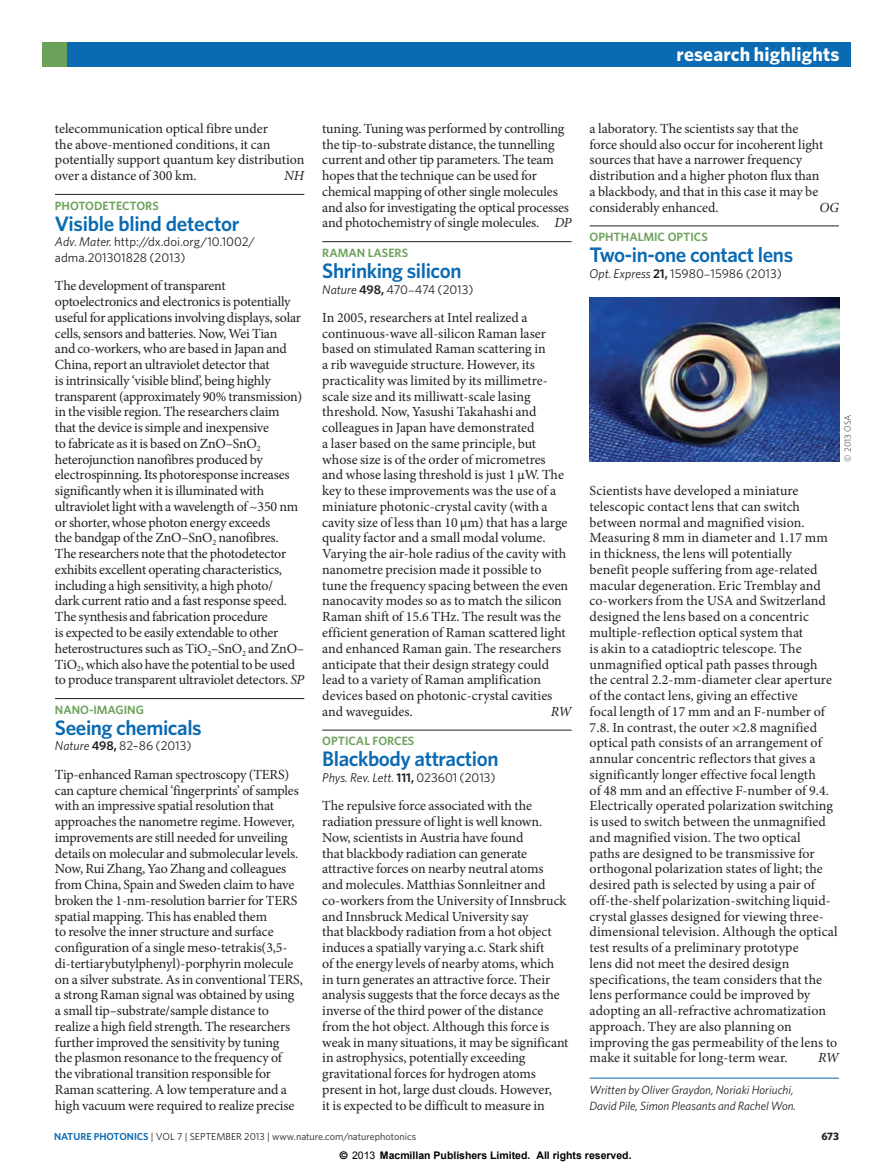
<style>
.page{position:relative;width:893px;height:1174px;background:#fff}
.page>*{position:absolute;margin:0;border:0;box-sizing:border-box;transform-origin:0 0}
.Title{font:600 21px "Whitney";letter-spacing:-.02em;color:#0a6ab2}
.t1{font:700 19.5px "Whitney";letter-spacing:.01em;color:#fff}
.Body_first{font:13.95px/15.8px "Minion Pro";letter-spacing:-.005em;color:#231f20}
.Body_first-2{font:italic 13.95px "Minion Pro";letter-spacing:-.03em;color:#231f20}
.Journal_DOI_ref{font:12.75px/15.8px "Whitney";color:#231f20}
.Journal_DOI_ref-2{font:italic 12.75px "Whitney";letter-spacing:-.01em;color:#231f20}
.Journal_DOI_ref-3{font:12.75px "Whitney";letter-spacing:-.02em;color:#231f20}
.Author_information{font:italic 12px/15.8px "Whitney";color:#231f20}
.Subject_w_rule{font:600 12px "Whitney";color:#6ca15a}
.t2{font:700 10.8px "Whitney";color:#231f20}
.t3{font:700 10.5px "Arial";color:#000}
.t4{font:10.2px "Whitney";color:#231f20}
.Picture_credit{font:300 9px "Whitney";color:#231f20}
.s1{font-style:italic}
.s2{font-weight:600}
.s3{font-family:"Minion Pro"}
.s4{font-weight:600;font-style:normal}
.s5{font-style:normal}
.s6{font-weight:600;color:#0a6ab2}
.s7{font-family:"Helvetica"}
.s8{font-weight:400}
</style>
<div class="page">
<div style="left:43px;top:43px;width:807px;height:24px;background:#0a6ab2"></div>
<div style="left:43px;top:43px;width:24px;height:24px;background:#6ca15a"></div>
<hr style="left:55px;top:194px;width:249px;height:1px;background:#231f20">
<hr style="left:55px;top:698px;width:249px;height:1px;background:#231f20">
<hr style="left:322px;top:241px;width:250px;height:1px;background:#231f20">
<hr style="left:322px;top:730px;width:250px;height:1px;background:#231f20">
<hr style="left:590px;top:226px;width:249px;height:1px;background:#231f20">
<hr style="left:590px;top:1078px;width:249px;height:1px;background:#0a6ab2">
<img style="left:590px;top:298px;width:249px;height:163px">
<p class="t1" style="left:677px;top:41px;width:164px">research highlights</p>
<p class="Body_first" style="left:55px;top:120px;width:251px">telecommunication optical fibre under<br>the above-mentioned conditions, it can potentially support quantum key distribution over a distance of 300 km.</p>
<p class="Body_first-2" style="left:284px;top:166px;width:22px">NH</p>
<p class="Subject_w_rule" style="left:55px;top:197px;width:105px">PHOTODETECTORS</p>
<p class="Title" style="left:55px;top:209px;width:186px">Visible blind detector</p>
<p class="Journal_DOI_ref" style="left:55px;top:234px;width:202px"><span class="s1">Adv. Mater.</span> http://dx.doi.org/10.1002/ adma.201301828 (2013)</p>
<p class="Body_first" style="left:55px;top:278px;width:251px">The development of transparent optoelectronics and electronics is potentially useful for applications involving displays, solar cells, sensors and batteries. Now, Wei Tian<br>and co-workers, who are based in Japan and China, report an ultraviolet detector that<br>is intrinsically ‘visible blind’, being highly transparent (approximately 90% transmission) in the visible region. The researchers claim that the device is simple and inexpensive<br>to fabricate as it is based on ZnO–SnO<sub>2 </sub>heterojunction nanofibres produced by electrospinning. Its photoresponse increases significantly when it is illuminated with ultraviolet light with a wavelength of ~350 nm or shorter, whose photon energy exceeds<br>the bandgap of the ZnO–SnO<sub>2</sub> nanofibres.<br>The researchers note that the photodetector exhibits excellent operating characteristics, including a high sensitivity, a high photo/<br>dark current ratio and a fast response speed.<br>The synthesis and fabrication procedure<br>is expected to be easily extendable to other heterostructures such as TiO<sub>2</sub>–SnO<sub>2</sub> and ZnO– TiO<sub>2</sub>, which also have the potential to be used to produce transparent ultraviolet detectors. <span class="s1">SP</span></p>
<p class="Subject_w_rule" style="left:55px;top:701px;width:91px">NANO-IMAGING</p>
<p class="Title" style="left:55px;top:713px;width:148px">Seeing chemicals</p>
<p class="Journal_DOI_ref" style="left:55px;top:738px;width:138px"><span class="s1">Nature</span> <span class="s2">498,</span> 82–86 (2013)</p>
<p class="Body_first" style="left:55px;top:766px;width:249px">Tip-enhanced Raman spectroscopy (TERS) can capture chemical ‘fingerprints’ of samples with an impressive spatial resolution that approaches the nanometre regime. However, improvements are still needed for unveiling details on molecular and submolecular levels.<br>Now, Rui Zhang, Yao Zhang and colleagues from China, Spain and Sweden claim to have broken the 1-nm-resolution barrier for TERS spatial mapping. This has enabled them<br>to resolve the inner structure and surface configuration of a single meso-tetrakis(3,5- di-tertiarybutylphenyl)-porphyrin molecule on a silver substrate. As in conventional TERS, a strong Raman signal was obtained by using a small tip–substrate/sample distance to realize a high field strength. The researchers further improved the sensitivity by tuning<br>the plasmon resonance to the frequency of<br>the vibrational transition responsible for Raman scattering. A low temperature and a high vacuum were required to realize precise</p>
<p class="Body_first" style="left:322px;top:120px;width:251px">tuning. Tuning was performed by controlling the tip-to-substrate distance, the tunnelling current and other tip parameters. The team hopes that the technique can be used for chemical mapping of other single molecules and also for investigating the optical processes and photochemistry of single molecules. <span class="s1">DP</span></p>
<p class="Subject_w_rule" style="left:322px;top:245px;width:87px">RAMAN LASERS</p>
<p class="Title" style="left:322px;top:256px;width:141px">Shrinking silicon</p>
<p class="Journal_DOI_ref-3" style="left:322px;top:281px;width:153px"><span class="s1">Nature</span> <span class="s2">498,</span> 470<span class="s3">–</span>474 (2013)</p>
<p class="Body_first" style="left:322px;top:309px;width:247px">In 2005, researchers at Intel realized a continuous-wave all-silicon Raman laser based on stimulated Raman scattering in<br>a rib waveguide structure. However, its practicality was limited by its millimetre&shy;scale size and its milliwatt-scale lasing threshold. Now, Yasushi Takahashi and colleagues in Japan have demonstrated<br>a laser based on the same principle, but whose size is of the order of micrometres and whose lasing threshold is just 1 μW. The key to these improvements was the use of a miniature photonic-crystal cavity (with a cavity size of less than 10 μm) that has a large quality factor and a small modal volume.<br>Varying the air-hole radius of the cavity with nanometre precision made it possible to tune the frequency spacing between the even nanocavity modes so as to match the silicon Raman shift of 15.6 THz. The result was the efficient generation of Raman scattered light and enhanced Raman gain. The researchers anticipate that their design strategy could lead to a variety of Raman amplification devices based on photonic-crystal cavities and waveguides.</p>
<p class="Body_first-2" style="left:551px;top:702px;width:22px">RW</p>
<p class="Subject_w_rule" style="left:322px;top:733px;width:94px">OPTICAL FORCES</p>
<p class="Title" style="left:322px;top:745px;width:178px">Blackbody attraction</p>
<p class="Journal_DOI_ref-2" style="left:322px;top:769px;width:175px">Phys. Rev. Lett. <span class="s4">111,</span> <span class="s5">023601 (2013)</span></p>
<p class="Body_first" style="left:322px;top:798px;width:248px">The repulsive force associated with the radiation pressure of light is well known.<br>Now, scientists in Austria have found<br>that blackbody radiation can generate attractive forces on nearby neutral atoms<br>and molecules. Matthias Sonnleitner and co-workers from the University of Innsbruck and Innsbruck Medical University say<br>that blackbody radiation from a hot object induces a spatially varying a.c. Stark shift<br>of the energy levels of nearby atoms, which in turn generates an attractive force. Their analysis suggests that the force decays as the inverse of the third power of the distance from the hot object. Although this force is weak in many situations, it may be significant in astrophysics, potentially exceeding gravitational forces for hydrogen atoms present in hot, large dust clouds. However,<br>it is expected to be difficult to measure in</p>
<p class="Body_first" style="left:590px;top:120px;width:235px">a laboratory. The scientists say that the force should also occur for incoherent light sources that have a narrower frequency distribution and a higher photon flux than a blackbody, and that in this case it may be considerably enhanced.</p>
<p class="Body_first-2" style="left:819px;top:198px;width:21px">OG</p>
<p class="Subject_w_rule" style="left:590px;top:229px;width:120px">OPHTHALMIC OPTICS</p>
<p class="Title" style="left:590px;top:241px;width:205px">Two-in-one contact lens</p>
<p class="Journal_DOI_ref" style="left:590px;top:265px;width:194px"><span class="s1">Opt. Express</span> <span class="s2">21,</span> 15980<span class="s3">–</span>15986 (2013)</p>
<p class="Picture_credit" style="left:842px;top:461px;width:49px;rotate:-90deg">© 2013 OSA</p>
<p class="Body_first" style="left:590px;top:483px;width:249px">Scientists have developed a miniature telescopic contact lens that can switch between normal and magnified vision.<br>Measuring 8 mm in diameter and 1.17 mm in thickness, the lens will potentially<br>benefit people suffering from age-related macular degeneration. Eric Tremblay and co-workers from the USA and Switzerland designed the lens based on a concentric multiple-reflection optical system that<br>is akin to a catadioptric telescope. The unmagnified optical path passes through the central 2.2-mm-diameter clear aperture of the contact lens, giving an effective<br>focal length of 17 mm and an F-number of 7.8. In contrast, the outer ×2.8 magnified optical path consists of an arrangement of annular concentric reflectors that gives a significantly longer effective focal length<br>of 48 mm and an effective F-number of 9.4.<br>Electrically operated polarization switching is used to switch between the unmagnified and magnified vision. The two optical<br>paths are designed to be transmissive for orthogonal polarization states of light; the desired path is selected by using a pair of off-the-shelf polarization-switching liquid&shy;crystal glasses designed for viewing three&shy;dimensional television. Although the optical test results of a preliminary prototype<br>lens did not meet the desired design specifications, the team considers that the lens performance could be improved by adopting an all-refractive achromatization approach. They are also planning on improving the gas permeability of the lens to make it suitable for long-term wear.</p>
<p class="Body_first-2" style="left:818px;top:1048px;width:22px">RW</p>
<p class="Author_information" style="left:590px;top:1081px;width:208px">Written by Oliver Graydon, Noriaki Horiuchi,<br>David Pile, Simon Pleasants and Rachel Won.</p>
<p class="t4" style="left:54px;top:1129px;width:364px"><span class="s6">NATURE PHOTONICS</span> | VOL 7 | SEPTEMBER 2013 | www.nature.com/naturephotonics</p>
<p class="t2" style="left:821px;top:1129px;width:19px">673</p>
<p class="t3" style="left:340px;top:1148px;width:293px"><span class="s7">©</span> <span class="s8">2013</span> Macmillan Publishers Limited. All rights reserved.</p>
</div>
